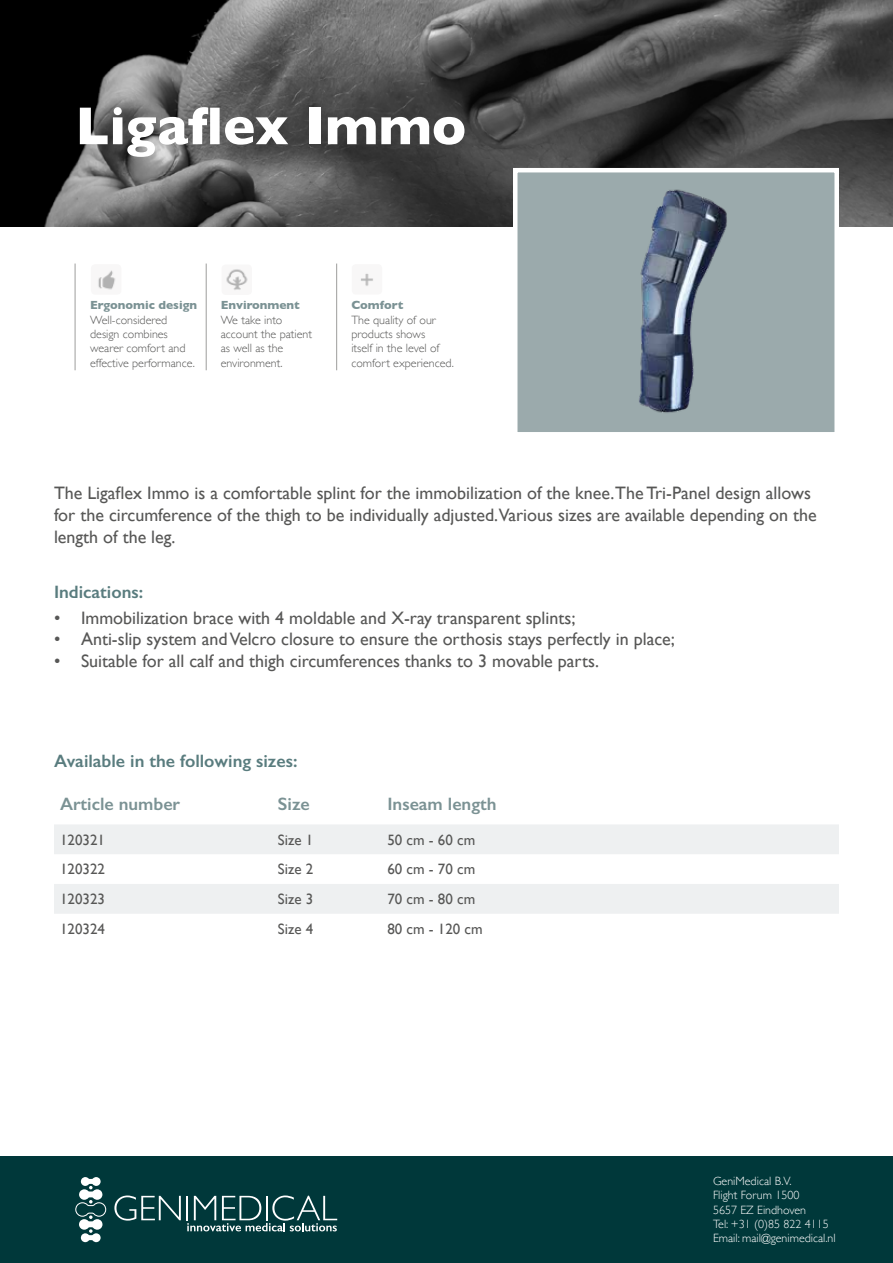
<style>
.page{position:relative;width:893px;height:1263px;background:#fff}
.page>*{position:absolute;margin:0;border:0;box-sizing:border-box;transform-origin:0 0}
.t1{font:700 54px "Gill Sans";color:#fff}
.t2{font:18px/21.6px "Gill Sans";color:#575756}
.t3{font:600 18px "Gill Sans";color:#597c7e}
.t4{font:600 18px "Gill Sans";color:#7b9294}
.t5{font:15px "Gill Sans";color:#575756}
.t6{font:300 12px/14.4px "Gill Sans";color:#575756}
.t7{font:300 12px/14.4px "Gill Sans";color:#fff}
.t8{font:700 12px "Gill Sans";color:#7b9294}
</style>
<div class="page">
<div style="left:0;top:1156px;width:893px;height:107px;background:#00383a"></div>
<img style="left:0;top:0;width:893px;height:226px">
<div style="left:515px;top:170px;width:322px;height:264px;background:#9baaac"></div>
<img style="left:639px;top:189px;width:88px;height:224px">
<div style="left:513px;top:168px;width:326px;height:268px;border:4px solid #fff"></div>
<svg style="left:75px;top:1177px;width:31px;height:65px"></svg>
<svg style="left:114px;top:1195px;width:67px;height:25px"></svg>
<hr style="left:186px;top:1196px;width:2px;height:24px;background:#fff">
<svg style="left:187px;top:1195px;width:150px;height:36px"></svg>
<svg style="left:54px;top:825px;width:785px;height:89px;fill:#eef0f1"></svg>
<img style="left:98px;top:270px;width:18px;height:20px">
<img style="left:226px;top:269px;width:22px;height:22px">
<img style="left:360px;top:273px;width:14px;height:14px">
<hr style="left:75px;top:264px;width:1px;height:106px;background:#9d9d9c">
<hr style="left:206px;top:264px;width:1px;height:106px;background:#9d9d9c">
<hr style="left:336px;top:264px;width:1px;height:106px;background:#9d9d9c">
<h1 class="t1" style="left:75px;top:83px;width:393px">Ligaflex Immo</h1>
<p class="t8" style="left:90px;top:295px;width:108px">Ergonomic design</p>
<p class="t6" style="left:90px;top:312px;width:106px">Well-considered design combines wearer comfort and effective performance.</p>
<p class="t8" style="left:221px;top:295px;width:81px">Environment</p>
<p class="t6" style="left:221px;top:312px;width:93px">We take into account the patient as well as the environment.</p>
<p class="t8" style="left:351px;top:295px;width:53px">Comfort</p>
<p class="t6" style="left:351px;top:312px;width:104px">The quality of our products shows<br>itself in the level of comfort experienced.</p>
<p class="t2" style="left:54px;top:482px;width:764px">The Ligaflex Immo is a comfortable splint for the immobilization of the knee.The Tri-Panel design allows for the circumference of the thigh to be individually adjusted.Various sizes are available depending on the length of the leg.</p>
<p class="t3" style="left:54px;top:581px;width:91px">Indications:</p>
<p class="t2" style="left:54px;top:607px;width:523px">• Immobilization brace with 4 moldable and X-ray transparent splints;</p>
<p class="t2" style="left:54px;top:628px;width:622px">• Anti-slip system and Velcro closure to ensure the orthosis stays perfectly in place;</p>
<p class="t2" style="left:54px;top:650px;width:546px">• Suitable for all calf and thigh circumferences thanks to 3 movable parts.</p>
<p class="t3" style="left:54px;top:750px;width:245px">Available in the following sizes:</p>
<p class="t4" style="left:60px;top:793px;width:122px">Article number</p>
<p class="t4" style="left:278px;top:793px;width:33px">Size</p>
<p class="t4" style="left:387px;top:793px;width:111px">Inseam length</p>
<p class="t5" style="left:60px;top:831px;width:46px">120321</p>
<p class="t5" style="left:278px;top:831px;width:37px">Size 1</p>
<p class="t5" style="left:387px;top:831px;width:89px">50 cm - 60 cm</p>
<p class="t5" style="left:60px;top:860px;width:47px">120322</p>
<p class="t5" style="left:278px;top:860px;width:37px">Size 2</p>
<p class="t5" style="left:387px;top:860px;width:89px">60 cm - 70 cm</p>
<p class="t5" style="left:60px;top:890px;width:47px">120323</p>
<p class="t5" style="left:278px;top:890px;width:37px">Size 3</p>
<p class="t5" style="left:387px;top:890px;width:89px">70 cm - 80 cm</p>
<p class="t5" style="left:60px;top:920px;width:47px">120324</p>
<p class="t5" style="left:278px;top:920px;width:37px">Size 4</p>
<p class="t5" style="left:387px;top:920px;width:97px">80 cm - 120 cm</p>
<p class="t7" style="left:713px;top:1173px;width:124px">GeniMedical B.V.<br>Flight Forum 1500<br>5657 EZ Eindhoven<br>Tel: +31 (0)85 822 4115<br>Email: mail@genimedical.nl</p>
</div>
